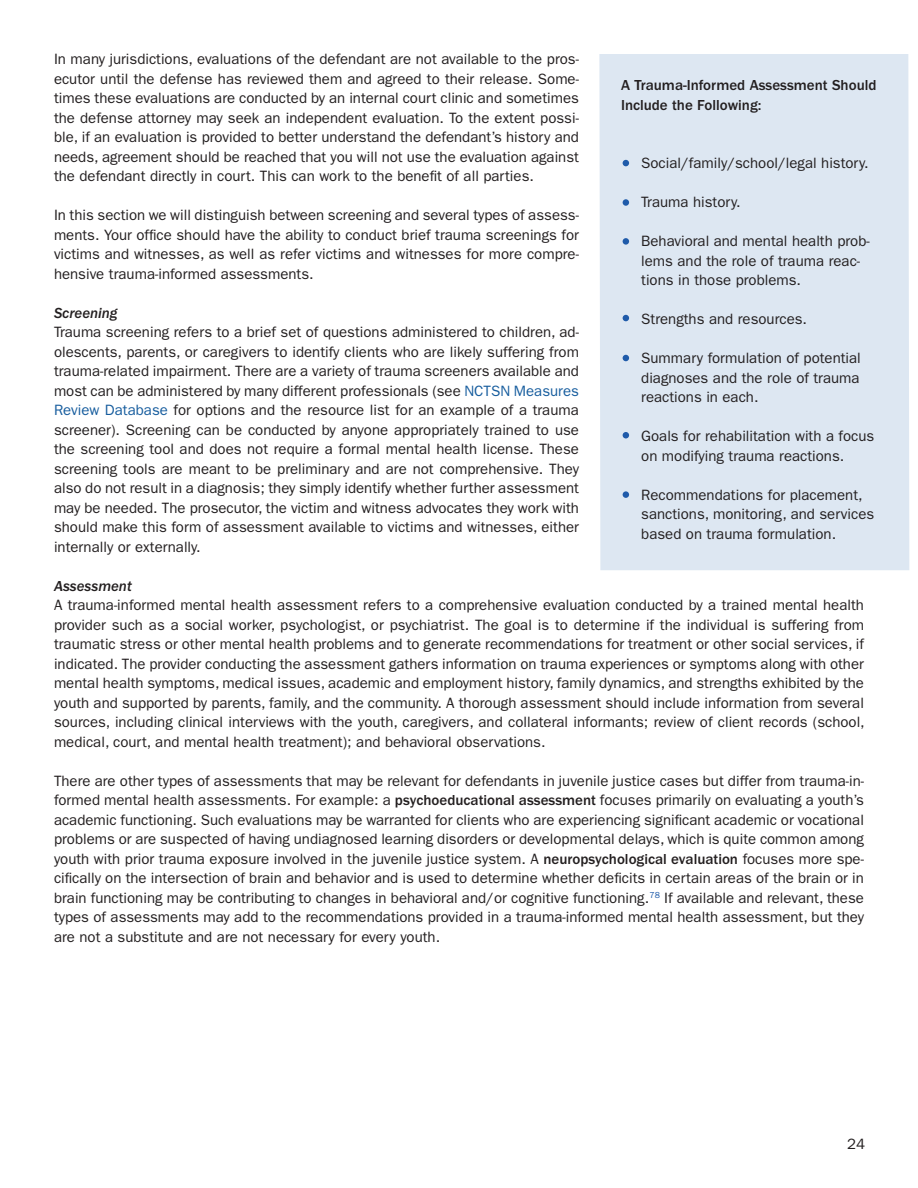
<style>
.page{position:relative;width:918px;height:1188px;background:#fff}
.page>*{position:absolute;margin:0;border:0;box-sizing:border-box;transform-origin:0 0}
.t1{font:15px/19.5px "ITC Franklin Gothic Std";color:#231f20;text-align:justify}
.t2{font:500 15px/19.5px "ITC Franklin Gothic Std";color:#231f20}
.t3{font:15px "ITC Franklin Gothic Std Med It";color:#231f20}
.s1{color:#175d9e}
.s2{font-weight:500}
</style>
<div class="page">
<div style="left:599px;top:54px;width:310px;height:516px;background:#dde7f2"></div>
<svg style="left:623px;top:160px;width:6px;height:6px"></svg>
<div style="left:623px;top:238px;width:6px;height:7px;background:#1f5baa;border-radius:50%"></div>
<svg style="left:623px;top:355px;width:6px;height:6px"></svg>
<div style="left:623px;top:491px;width:6px;height:7px;background:#1f5baa;border-radius:50%"></div>
<div style="left:623px;top:199px;width:6px;height:7px;background:#1f5baa;border-radius:50%"></div>
<svg style="left:623px;top:315px;width:6px;height:6px"></svg>
<svg style="left:623px;top:432px;width:6px;height:6px"></svg>
<p class="t1" style="left:54px;top:50px;width:527px">In many jurisdictions, evaluations of the defendant are not available to the pros&shy;ecutor until the defense has reviewed them and agreed to their release. Some&shy;times these evaluations are conducted by an internal court clinic and sometimes the defense attorney may seek an independent evaluation. To the extent possi&shy;ble, if an evaluation is provided to better understand the defendant’s history and needs, agreement should be reached that you will not use the evaluation against the defendant directly in court. This can work to the benefit of all parties.</p>
<p class="t1" style="left:54px;top:206px;width:527px">In this section we will distinguish between screening and several types of assess&shy;ments. Your office should have the ability to conduct brief trauma screenings for victims and witnesses, as well as refer victims and witnesses for more compre&shy;hensive trauma-informed assessments.</p>
<p class="t3" style="left:54px;top:304px;width:65px">Screening</p>
<p class="t1" style="left:54px;top:323px;width:527px">Trauma screening refers to a brief set of questions administered to children, ad&shy;olescents, parents, or caregivers to identify clients who are likely suffering from trauma-related impairment. There are a variety of trauma screeners available and most can be administered by many different professionals (see <span class="s1">NCTSN Measures Review Database</span> for options and the resource list for an example of a trauma screener). Screening can be conducted by anyone appropriately trained to use the screening tool and does not require a formal mental health license. These screening tools are meant to be preliminary and are not comprehensive. They also do not result in a diagnosis; they simply identify whether further assessment may be needed. The prosecutor, the victim and witness advocates they work with should make this form of assessment available to victims and witnesses, either internally or externally.</p>
<p class="t3" style="left:54px;top:577px;width:79px">Assessment</p>
<p class="t1" style="left:54px;top:596px;width:812px">A trauma-informed mental health assessment refers to a comprehensive evaluation conducted by a trained mental health provider such as a social worker, psychologist, or psychiatrist. The goal is to determine if the individual is suffering from traumatic stress or other mental health problems and to generate recommendations for treatment or other social services, if indicated. The provider conducting the assessment gathers information on trauma experiences or symptoms along with other mental health symptoms, medical issues, academic and employment history, family dynamics, and strengths exhibited by the youth and supported by parents, family, and the community. A thorough assessment should include information from several sources, including clinical interviews with the youth, caregivers, and collateral informants; review of client records (school, medical, court, and mental health treatment); and behavioral observations.</p>
<p class="t1" style="left:54px;top:771px;width:812px">There are other types of assessments that may be relevant for defendants in juvenile justice cases but differ from trauma-in&shy;formed mental health assessments. For example: a <span class="s2">psychoeducational assessment</span> focuses primarily on evaluating a youth’s academic functioning. Such evaluations may be warranted for clients who are experiencing significant academic or vocational problems or are suspected of having undiagnosed learning disorders or developmental delays, which is quite common among youth with prior trauma exposure involved in the juvenile justice system. A <span class="s2">neuropsychological evaluation</span> focuses more spe&shy;cifically on the intersection of brain and behavior and is used to determine whether deficits in certain areas of the brain or in brain functioning may be contributing to changes in behavioral and/or cognitive functioning.<sup>78</sup> If available and relevant, these types of assessments may add to the recommendations provided in a trauma-informed mental health assessment, but they are not a substitute and are not necessary for every youth.</p>
<p class="t2" style="left:621px;top:76px;width:257px">A Trauma-Informed Assessment Should<br>Include the Following:</p>
<p class="t1" style="left:641px;top:153px;width:229px">Social/family/school/legal history.</p>
<p class="t1" style="left:641px;top:192px;width:101px">Trauma history.</p>
<p class="t1" style="left:641px;top:231px;width:230px;text-align:left">Behavioral and mental health prob&shy;lems and the role of trauma reac&shy;tions in those problems.</p>
<p class="t1" style="left:641px;top:309px;width:167px">Strengths and resources.</p>
<p class="t1" style="left:641px;top:348px;width:221px">Summary formulation of potential diagnoses and the role of trauma reactions in each.</p>
<p class="t1" style="left:641px;top:426px;width:235px">Goals for rehabilitation with a focus on modifying trauma reactions.</p>
<p class="t1" style="left:641px;top:485px;width:235px;text-align:left">Recommendations for placement, sanctions, monitoring, and services based on trauma formulation.</p>
<p class="t1" style="left:847px;top:1134px;width:19px">24</p>
</div>
